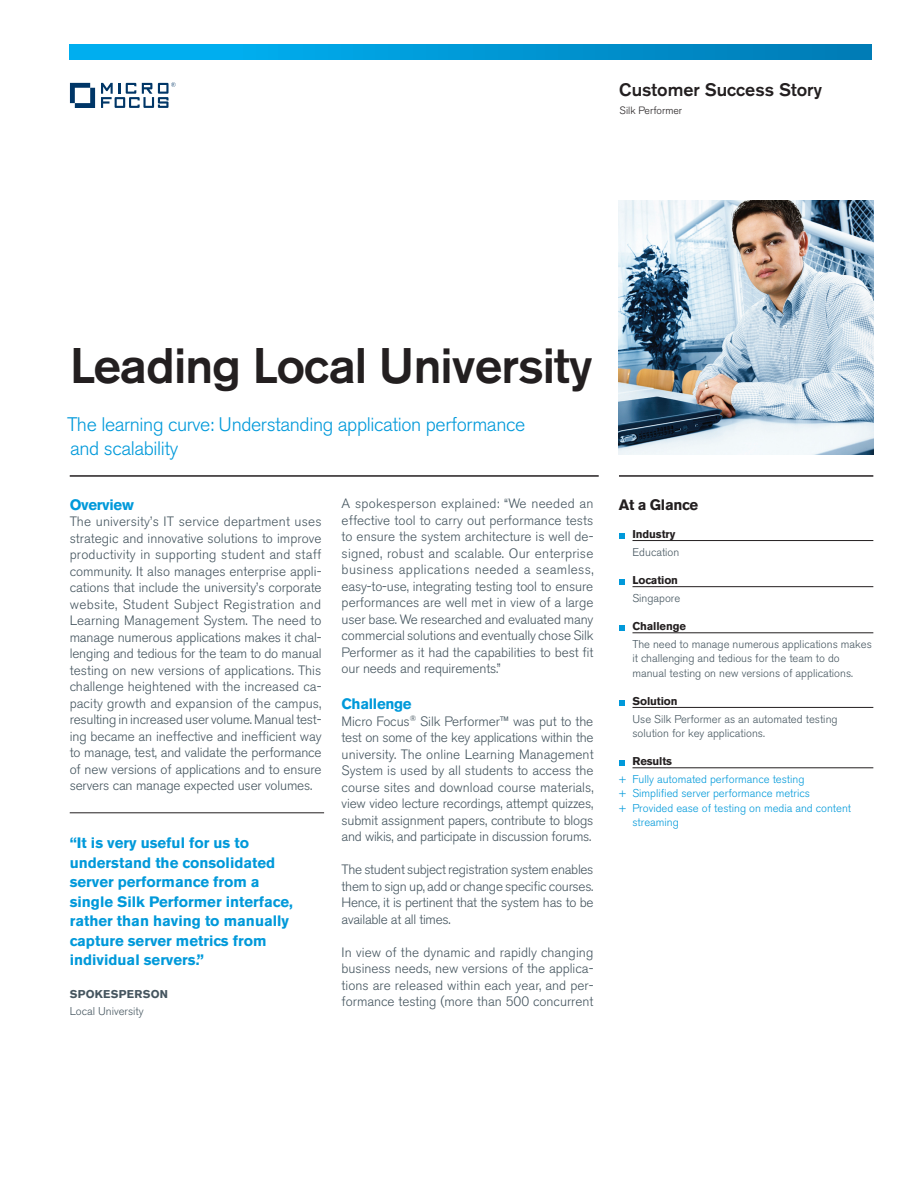
<style>
.page{position:relative;width:918px;height:1188px;background:#fff}
.page>*{position:absolute;margin:0;border:0;box-sizing:border-box;transform-origin:0 0}
.Main_Title__pg_1{font:500 49.5px "Akzidenz Grotesk BE";letter-spacing:-.02em;color:#231f20}
.Intro__pg_1{font:300 19.5px "Akzidenz Grotesk BE";letter-spacing:-.02em;color:#0099da}
.Customer_Success_Sto{font:500 18px "Akzidenz Grotesk BE";color:#231f20}
.Blue_quote_text__pg{font:700 15px/19.5px "Akzidenz Grotesk BE";color:#0099da}
.Blue_body_text_heads{font:700 15px "Akzidenz Grotesk BE";letter-spacing:-.02em;color:#0099da}
.Sidebar_At_a_Glance{font:700 15px "Akzidenz Grotesk BE";letter-spacing:-.02em;color:#231f20}
.Grey_body_text{font:300 13.5px/16.5px "Akzidenz Grotesk BE";letter-spacing:-.01em;color:#45555f;text-align:justify}
.Sidebar_text_below_l{font:300 11.25px/14.2px "Akzidenz Grotesk BE";color:#45555f}
.Sidebar_blue_Results{font:300 11.25px/14.2px "Akzidenz Grotesk BE";color:#0099da}
.Sidebar_bold_bullets{font:700 11.25px "Akzidenz Grotesk BE";letter-spacing:-.01em;color:#231f20}
.Quote_attribution_Na{font:300 11.25px "Akzidenz Grotesk BE";color:#45555f}
.Quote_attribution_Na-2{font:700 11.25px "Akzidenz Grotesk BE";letter-spacing:.02em;color:#45555f}
.Product_name_s___top{font:300 10.5px "Akzidenz Grotesk BE";color:#231f20}
</style>
<div class="page">
<hr style="left:70px;top:475px;width:529px;height:2px;background:#231f20">
<hr style="left:619px;top:475px;width:254px;height:2px;background:#231f20">
<hr style="left:632px;top:540px;width:241px;height:1px;background:#231f20">
<hr style="left:632px;top:586px;width:241px;height:1px;background:#231f20">
<hr style="left:632px;top:633px;width:241px;height:1px;background:#231f20">
<hr style="left:632px;top:707px;width:241px;height:1px;background:#231f20">
<hr style="left:632px;top:768px;width:241px;height:1px;background:#231f20">
<svg style="left:619px;top:533px;width:5px;height:5px"></svg>
<svg style="left:619px;top:579px;width:5px;height:5px"></svg>
<svg style="left:619px;top:625px;width:5px;height:5px"></svg>
<svg style="left:619px;top:700px;width:5px;height:5px"></svg>
<svg style="left:619px;top:760px;width:5px;height:5px"></svg>
<svg style="left:70px;top:45px;width:802px;height:14px;background:#0098d6"></svg>
<svg style="left:70px;top:83px;width:25px;height:25px"></svg>
<svg style="left:101px;top:82px;width:75px;height:26px"></svg>
<img style="left:619px;top:201px;width:254px;height:254px">
<hr style="left:70px;top:813px;width:254px;height:1px;background:#231f20">
<p class="Customer_Success_Sto" style="left:619px;top:78px;width:204px">Customer Success Story</p>
<p class="Product_name_s___top" style="left:620px;top:104px;width:64px">Silk Performer</p>
<p class="Main_Title__pg_1" style="left:70px;top:335px;width:524px">Leading Local University</p>
<p class="Intro__pg_1" style="left:67px;top:413px;width:460px">The learning curve: Understanding application performance</p>
<p class="Intro__pg_1" style="left:70px;top:437px;width:110px">and scalability</p>
<p class="Blue_body_text_heads" style="left:70px;top:496px;width:66px">Overview</p>
<p class="Grey_body_text" style="left:70px;top:514px;width:253px">The university’s IT service department uses strategic and innovative solutions to improve productivity in supporting student and staff community. It also manages enterprise appli&shy;cations that include the university’s corporate website, Student Subject Registration and Learning Management System. The need to manage numerous applications makes it chal&shy;lenging and tedious for the team to do manual testing on new versions of applications. This challenge heightened with the increased ca&shy;pacity growth and expansion of the campus, resulting in increased user volume. Manual test&shy;ing became an ineffective and inefficient way to manage, test, and validate the performance of new versions of applications and to ensure servers can manage expected user volumes.</p>
<p class="Blue_quote_text__pg" style="left:70px;top:833px;width:207px">“It is very useful for us to understand the consolidated server performance from a</p>
<p class="Blue_quote_text__pg" style="left:70px;top:892px;width:225px">single Silk Performer interface, rather than having to manually capture server metrics from individual servers.”</p>
<p class="Quote_attribution_Na-2" style="left:70px;top:988px;width:100px">SPOKESPERSON</p>
<p class="Quote_attribution_Na" style="left:70px;top:1005px;width:76px">Local University</p>
<p class="Grey_body_text" style="left:342px;top:496px;width:254px">A spokesperson explained: “We needed an effective tool to carry out performance tests to ensure the system architecture is well de&shy;signed, robust and scalable. Our enterprise business applications needed a seamless, easy-to-use, integrating testing tool to ensure performances are well met in view of a large user base. We researched and evaluated many commercial solutions and eventually chose Silk Performer as it had the capabilities to best fit our needs and requirements.”</p>
<p class="Blue_body_text_heads" style="left:342px;top:696px;width:72px">Challenge</p>
<p class="Grey_body_text" style="left:342px;top:713px;width:254px">Micro Focus<sup>®</sup> Silk Performer™ was put to the test on some of the key applications within the university. The online Learning Management System is used by all students to access the course sites and download course materials, view video lecture recordings, attempt quizzes, submit assignment papers, contribute to blogs and wikis, and participate in discussion forums.</p>
<p class="Grey_body_text" style="left:342px;top:862px;width:253px">The student subject registration system enables them to sign up, add or change specific courses.<br>Hence, it is pertinent that the system has to be available at all times.</p>
<p class="Grey_body_text" style="left:342px;top:944px;width:253px">In view of the dynamic and rapidly changing business needs, new versions of the applica&shy;tions are released within each year, and per&shy;formance testing (more than 500 concurrent</p>
<p class="Sidebar_At_a_Glance" style="left:619px;top:496px;width:81px">At a Glance</p>
<p class="Sidebar_bold_bullets" style="left:632px;top:528px;width:44px">Industry</p>
<p class="Sidebar_text_below_l" style="left:632px;top:545px;width:48px">Education</p>
<p class="Sidebar_bold_bullets" style="left:632px;top:574px;width:47px">Location</p>
<p class="Sidebar_text_below_l" style="left:632px;top:591px;width:49px">Singapore</p>
<p class="Sidebar_bold_bullets" style="left:632px;top:620px;width:55px">Challenge</p>
<p class="Sidebar_text_below_l" style="left:632px;top:637px;width:241px">The need to manage numerous applications makes it challenging and tedious for the team to do manual testing on new versions of applications.</p>
<p class="Sidebar_bold_bullets" style="left:632px;top:695px;width:47px">Solution</p>
<p class="Sidebar_text_below_l" style="left:632px;top:712px;width:207px">Use Silk Performer as an automated testing solution for key applications.</p>
<p class="Sidebar_bold_bullets" style="left:632px;top:755px;width:41px">Results</p>
<p class="Sidebar_blue_Results" style="left:619px;top:772px;width:187px">+ Fully automated performance testing</p>
<p class="Sidebar_blue_Results" style="left:619px;top:787px;width:192px">+ Simplified server performance metrics</p>
<p class="Sidebar_blue_Results" style="left:632px;top:801px;width:220px;text-indent:-14px">+ Provided ease of testing on media and content streaming</p>
</div>
